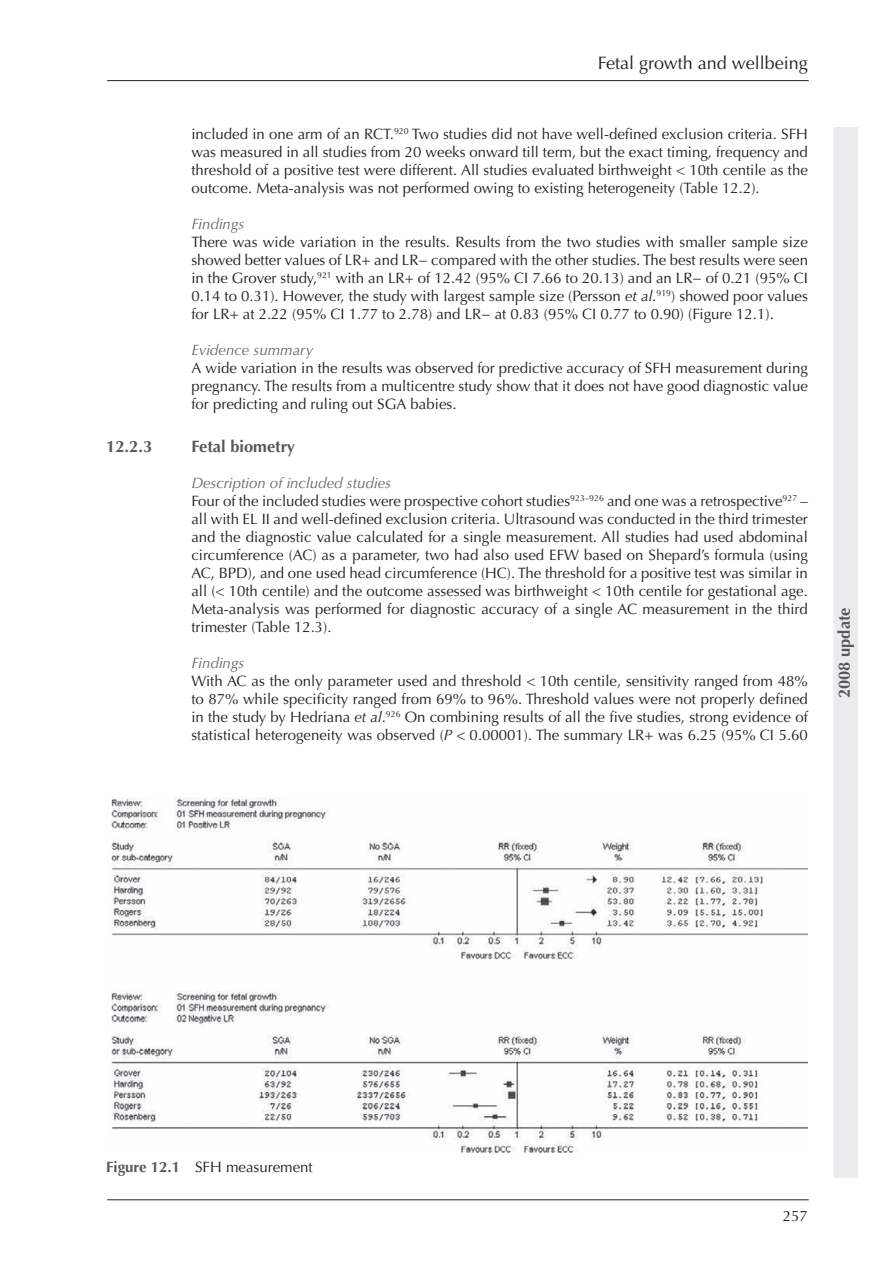
<style>
.page{position:relative;width:893px;height:1263px;background:#fff}
.page>*{position:absolute;margin:0;border:0;box-sizing:border-box;transform-origin:0 0}
.t1{font:18px "Optima LT Std";color:#231f20}
.t2{font:700 16.5px "Optima LT Std";color:#57585a}
.t3{font:15px/18px "Optima LT Std";color:#231f20;text-align:justify}
.t4{font:italic 15px "Optima LT Std";color:#666}
.s1{font-style:italic}
.s2{font-style:italic;color:#666}
.s3{font-weight:700;color:#57585a}
</style>
<div class="page">
<hr style="left:107px;top:80px;width:702px;height:1px;background:#231f20">
<hr style="left:107px;top:1199px;width:702px;height:1px;background:#231f20">
<div style="left:835px;top:128px;width:23px;height:1050px;background:#ececee"></div>
<div style="left:833px;top:128px;width:24px;height:1050px;background:#ececee"></div>
<img style="left:111px;top:798px;width:696px;height:354px">
<p class="t1" style="left:598px;top:52px;width:212px">Fetal growth and wellbeing</p>
<p class="t3" style="left:191px;top:125px;width:618px">included in one arm of an RCT.<sup>920</sup> Two studies did not have well-defined exclusion criteria. SFH was measured in all studies from 20 weeks onward till term, but the exact timing, frequency and threshold of a positive test were different. All studies evaluated birthweight &lt; 10th centile as the outcome. Meta-analysis was not performed owing to existing heterogeneity (Table 12.2).</p>
<p class="t4" style="left:191px;top:215px;width:54px">Findings</p>
<p class="t3" style="left:191px;top:233px;width:618px">There was wide variation in the results. Results from the two studies with smaller sample size showed better values of LR+ and LR− compared with the other studies. The best results were seen in the Grover study,<sup>921</sup> with an LR+ of 12.42 (95% CI 7.66 to 20.13) and an LR− of 0.21 (95% CI 0.14 to 0.31). However, the study with largest sample size (Persson <span class="s1">et al</span>.<sup>919</sup>) showed poor values for LR+ at 2.22 (95% CI 1.77 to 2.78) and LR− at 0.83 (95% CI 0.77 to 0.90) (Figure 12.1).</p>
<p class="t4" style="left:191px;top:341px;width:123px">Evidence summary</p>
<p class="t3" style="left:191px;top:359px;width:618px">A wide variation in the results was observed for predictive accuracy of SFH measurement during pregnancy. The results from a multicentre study show that it does not have good diagnostic value for predicting and ruling out SGA babies.</p>
<p class="t2" style="left:106px;top:437px;width:47px">12.2.3</p>
<p class="t2" style="left:191px;top:437px;width:105px">Fetal biometry</p>
<p class="t3" style="left:191px;top:474px;width:618px;text-align:left"><span class="s2">Description of included studies<br></span>Four of the included studies were prospective cohort studies<sup>923–926</sup> and one was a retrospective<sup>927</sup> – all with EL II and well-defined exclusion criteria. Ultrasound was conducted in the third trimester and the diagnostic value calculated for a single measurement. All studies had used abdominal circumference (AC) as a parameter, two had also used EFW based on Shepard’s formula (using AC, BPD), and one used head circumference (HC). The threshold for a positive test was similar in all (&lt; 10th centile) and the outcome assessed was birthweight &lt; 10th centile for gestational age.<br>Meta-analysis was performed for diagnostic accuracy of a single AC measurement in the third trimester (Table 12.3).</p>
<p class="t4" style="left:191px;top:654px;width:54px">Findings</p>
<p class="t3" style="left:191px;top:672px;width:618px">With AC as the only parameter used and threshold &lt; 10th centile, sensitivity ranged from 48% to 87% while specificity ranged from 69% to 96%. Threshold values were not properly defined in the study by Hedriana <span class="s1">et al</span>.<sup>926</sup> On combining results of all the five studies, strong evidence of statistical heterogeneity was observed (<span class="s1">P</span> &lt; 0.00001). The summary LR+ was 6.25 (95% CI 5.60</p>
<p class="t2" style="left:835px;top:698px;width:92px;rotate:-90deg">2008 update</p>
<p class="t3" style="left:106px;top:1158px;width:208px"><span class="s3">Figure 12.1</span> SFH measurement</p>
<p class="t3" style="left:783px;top:1207px;width:27px">257</p>
</div>
